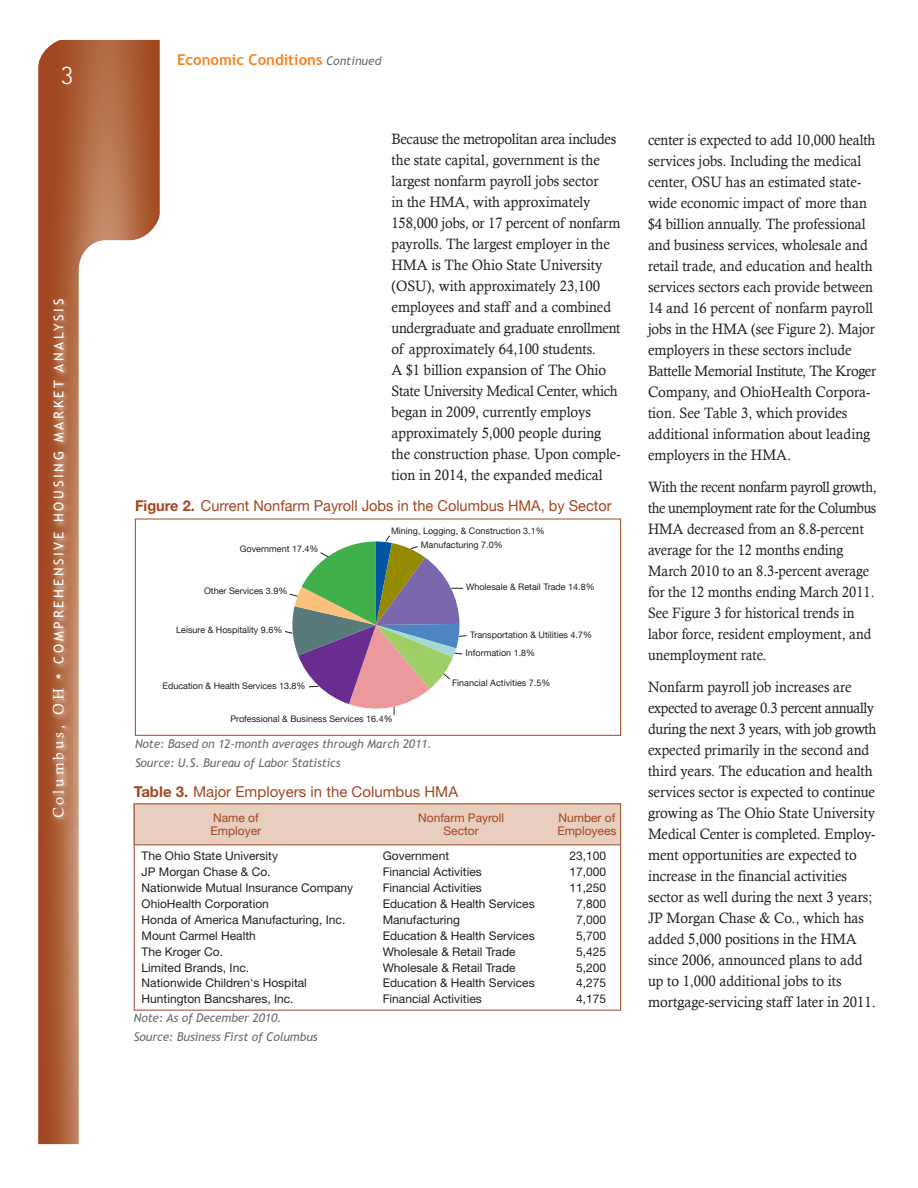
<style>
.page{position:relative;width:918px;height:1188px;background:#fff}
.page>*{position:absolute;margin:0;border:0;box-sizing:border-box;transform-origin:0 0}
.t1{font:300 27px "Rotis Sans Serif";color:#fff}
.body_text{font:15px/21px "Calisto";color:#231f20;scale:.95 1}
.body_text-2{font:15px/21px "Calisto";color:#231f20;scale:.93 1}
.t2{font:15px "Helvetica Neue";color:#a14722}
.t3{font:15px "Helvetica Neue";color:#a14722}
.t4{font:700 15px "Trebuchet MS";color:#f58220}
.t5{font:13.5px "Trebuchet MS";letter-spacing:.2em;color:#fff}
.level2{font:12px "Helvetica Neue";color:#231f20}
.t6{font:italic 12px "Trebuchet MS";letter-spacing:-.01em;color:#6c6d70}
.t7{font:12px/13.5px "Helvetica Neue";color:#a14722}
.t8{font:9px "Helvetica Neue";color:#231f20}
.s1{font-family:"Calisto";font-size:15px}
.s2{font-weight:400;font-style:italic;font-size:12px;color:#6c6d70}
.s3{font-weight:700}
</style>
<div class="page">
<svg style="left:38px;top:40px;width:122px;height:1104px;background:#af633f"></svg>
<svg style="left:79px;top:240px;width:106px;height:904px"></svg>
<svg style="left:38px;top:39px;width:30px;height:30px"></svg>
<svg style="left:130px;top:210px;width:36px;height:36px"></svg>
<img style="left:46px;top:290px;width:31px;height:539px">
<div style="left:135px;top:519px;width:486px;height:217px;border:1px solid #a14722"></div>
<svg style="left:285px;top:535px;width:182px;height:180px"></svg>
<div style="left:134px;top:804px;width:487px;height:41px;background:#e7cebe"></div>
<div style="left:134px;top:803px;width:487px;height:208px;border:1px solid #a14722"></div>
<hr style="left:134px;top:845px;width:487px;height:1px;background:#a14722">
<h1 class="t1" style="left:61px;top:60px;width:14px">3</h1>
<p class="t5" style="left:51px;top:818px;width:521px;rotate:-90deg"><span class="s1">Columbus, OH •</span> COMPREHENSIVE HOUSING MARKET ANALYSIS</p>
<p class="t4" style="left:177px;top:50px;width:206px">Economic Conditions <span class="s2">Continued</span></p>
<p class="body_text" style="left:392px;top:128px;width:243px">Because the metropolitan area includes the state capital, government is the largest nonfarm payroll jobs sector<br>in the HMA, with approximately 158,000 jobs, or 17 percent of nonfarm payrolls. The largest employer in the HMA is The Ohio State University (OSU), with approximately 23,100 employees and staff and a combined undergraduate and graduate enrollment of approximately 64,100 students.<br>A $1 billion expansion of The Ohio State University Medical Center, which began in 2009, currently employs approximately 5,000 people during the construction phase. Upon comple&shy;tion in 2014, the expanded medical</p>
<p class="body_text" style="left:648px;top:129px;width:242px">center is expected to add 10,000 health services jobs. Including the medical center, OSU has an estimated state&shy;wide economic impact of more than $4 billion annually. The professional and business services, wholesale and retail trade, and education and health services sectors each provide between 14 and 16 percent of nonfarm payroll jobs in the HMA (see Figure 2). Major employers in these sectors include Battelle Memorial Institute, The Kroger Company, and OhioHealth Corpora&shy;tion. See Table 3, which provides additional information about leading employers in the HMA.</p>
<p class="body_text-2" style="left:648px;top:476px;width:248px">With the recent nonfarm payroll growth, the unemployment rate for the Columbus HMA decreased from an 8.8-percent average for the 12 months ending March 2010 to an 8.3-percent average for the 12 months ending March 2011.<br>See Figure 3 for historical trends in labor force, resident employment, and unemployment rate.</p>
<p class="body_text" style="left:648px;top:676px;width:242px">Nonfarm payroll job increases are expected to average 0.3 percent annually during the next 3 years, with job growth expected primarily in the second and third years. The education and health services sector is expected to continue growing as The Ohio State University Medical Center is completed. Employ&shy;ment opportunities are expected to increase in the financial activities sector as well during the next 3 years; JP Morgan Chase &amp; Co., which has added 5,000 positions in the HMA since 2006, announced plans to add up to 1,000 additional jobs to its mortgage-servicing staff later in 2011.</p>
<p class="t2" style="left:135px;top:497px;width:478px"><span class="s3">Figure 2.</span> Current Nonfarm Payroll Jobs in the Columbus HMA, by Sector</p>
<p class="t8" style="left:391px;top:526px;width:155px">Mining, Logging, &amp; Construction 3.1%</p>
<p class="t8" style="left:421px;top:540px;width:84px">Manufacturing 7.0%</p>
<p class="t8" style="left:240px;top:544px;width:80px">Government 17.4%</p>
<p class="t8" style="left:204px;top:585px;width:85px">Other Services 3.9%</p>
<p class="t8" style="left:176px;top:625px;width:108px">Leisure &amp; Hospitality 9.6%</p>
<p class="t8" style="left:466px;top:582px;width:130px">Wholesale &amp; Retail Trade 14.8%</p>
<p class="t8" style="left:470px;top:629px;width:124px">Transportation &amp; Utilities 4.7%</p>
<p class="t8" style="left:466px;top:648px;width:71px">Information 1.8%</p>
<p class="t8" style="left:452px;top:678px;width:100px">Financial Activities 7.5%</p>
<p class="t8" style="left:163px;top:680px;width:145px">Education &amp; Health Services 13.8%</p>
<p class="t8" style="left:230px;top:713px;width:164px">Professional &amp; Business Services 16.4%</p>
<p class="t6" style="left:135px;top:736px;width:298px">Note: Based on 12-month averages through March 2011.</p>
<p class="t6" style="left:135px;top:755px;width:207px">Source: U.S. Bureau of Labor Statistics</p>
<p class="t3" style="left:134px;top:783px;width:326px"><span class="s3">Table 3.</span> Major Employers in the Columbus HMA</p>
<p class="t7" style="left:213px;top:810px;width:47px">Name of</p>
<p class="t7" style="left:211px;top:824px;width:52px">Employer</p>
<p class="t7" style="left:418px;top:810px;width:88px">Nonfarm Payroll</p>
<p class="t7" style="left:443px;top:824px;width:37px">Sector</p>
<p class="t7" style="left:557px;top:810px;width:61px">Number of<br>Employees</p>
<p class="level2" style="left:142px;top:848px;width:138px">The Ohio State University</p>
<p class="level2" style="left:383px;top:848px;width:68px">Government</p>
<p class="level2" style="left:569px;top:848px;width:38px">23,100</p>
<p class="level2" style="left:142px;top:864px;width:131px">JP Morgan Chase &amp; Co.</p>
<p class="level2" style="left:383px;top:864px;width:101px">Financial Activities</p>
<p class="level2" style="left:569px;top:864px;width:38px">17,000</p>
<p class="level2" style="left:142px;top:880px;width:213px">Nationwide Mutual Insurance Company</p>
<p class="level2" style="left:383px;top:880px;width:101px">Financial Activities</p>
<p class="level2" style="left:569px;top:880px;width:38px">11,250</p>
<p class="level2" style="left:142px;top:896px;width:129px">OhioHealth Corporation</p>
<p class="level2" style="left:383px;top:896px;width:154px">Education &amp; Health Services</p>
<p class="level2" style="left:576px;top:896px;width:32px">7,800</p>
<p class="level2" style="left:142px;top:912px;width:205px">Honda of America Manufacturing, Inc.</p>
<p class="level2" style="left:383px;top:912px;width:79px">Manufacturing</p>
<p class="level2" style="left:576px;top:912px;width:32px">7,000</p>
<p class="level2" style="left:142px;top:928px;width:116px">Mount Carmel Health</p>
<p class="level2" style="left:383px;top:928px;width:154px">Education &amp; Health Services</p>
<p class="level2" style="left:576px;top:928px;width:32px">5,700</p>
<p class="level2" style="left:142px;top:944px;width:83px">The Kroger Co.</p>
<p class="level2" style="left:383px;top:944px;width:134px">Wholesale &amp; Retail Trade</p>
<p class="level2" style="left:576px;top:944px;width:32px">5,425</p>
<p class="level2" style="left:142px;top:960px;width:109px">Limited Brands, Inc.</p>
<p class="level2" style="left:383px;top:960px;width:134px">Wholesale &amp; Retail Trade</p>
<p class="level2" style="left:576px;top:960px;width:32px">5,200</p>
<p class="level2" style="left:142px;top:976px;width:167px">Nationwide Children's Hospital</p>
<p class="level2" style="left:383px;top:976px;width:154px">Education &amp; Health Services</p>
<p class="level2" style="left:576px;top:976px;width:32px">4,275</p>
<p class="level2" style="left:142px;top:992px;width:154px">Huntington Bancshares, Inc.</p>
<p class="level2" style="left:383px;top:992px;width:101px">Financial Activities</p>
<p class="level2" style="left:576px;top:992px;width:32px">4,175</p>
<p class="t6" style="left:134px;top:1011px;width:149px">Note: As of December 2010.</p>
<p class="t6" style="left:134px;top:1030px;width:185px">Source: Business First of Columbus</p>
</div>
